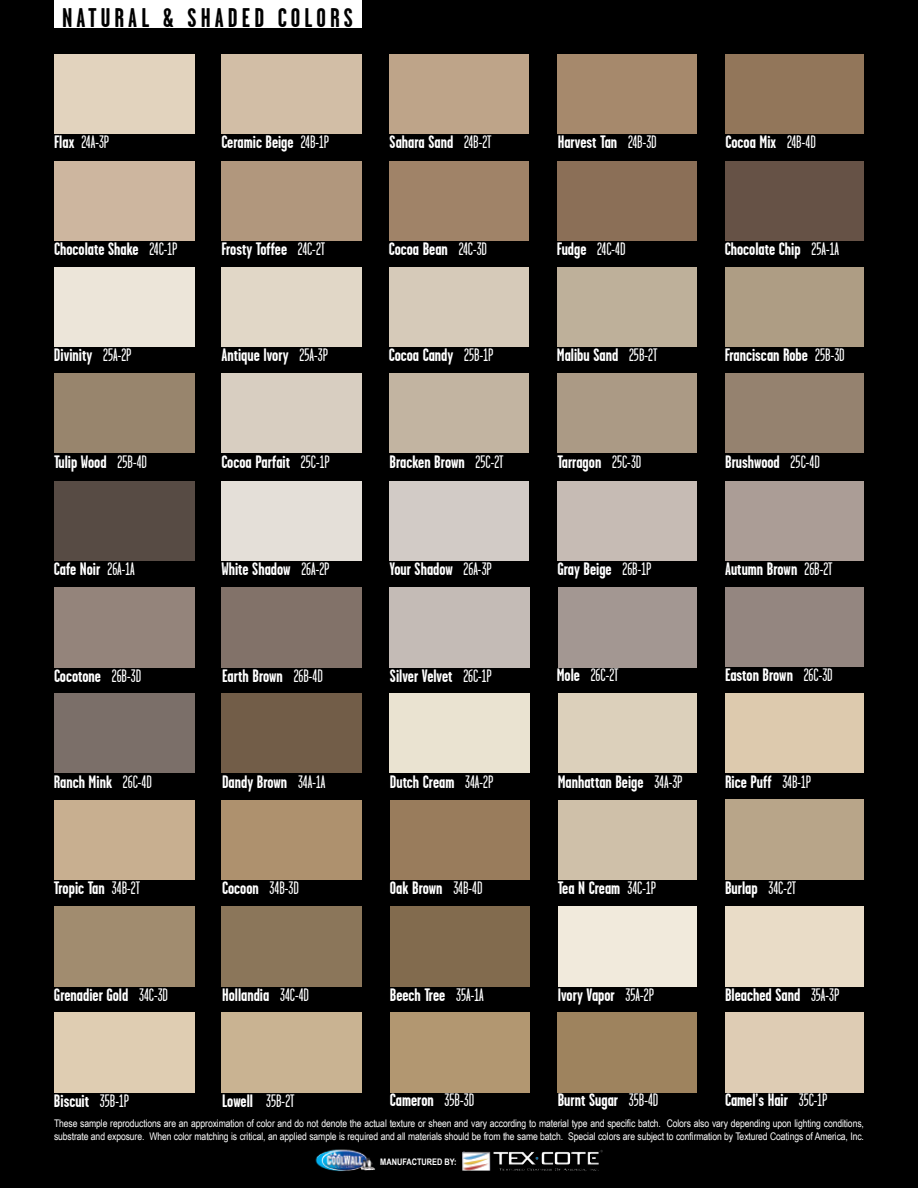
<style>
.page{position:relative;width:918px;height:1188px;background:#000}
.page>*{position:absolute;margin:0;border:0;box-sizing:border-box;transform-origin:0 0}
.t1{font:700 27px "Garage Gothic";letter-spacing:.15em;color:#000}
.t2{font:700 18px "Garage Gothic";color:#fff}
.t3{font:18px "Garage Gothic";color:#fff}
.t4{font:10.5px/12.6px "Arial Narrow";letter-spacing:-.01em;color:#fff}
.t5{font:700 9px "Arial Narrow";color:#fff}
.s1{font-weight:700}
.s2{font-weight:400}
</style>
<div class="page">
<img style="left:315px;top:1149px;width:60px;height:23px">
<img style="left:462px;top:1150px;width:141px;height:21px">
<div style="left:54px;top:0;width:308px;height:27px;background:#fff"></div>
<div style="left:221px;top:54px;width:141px;height:80px;background:#d2bea6"></div>
<div style="left:221px;top:161px;width:141px;height:80px;background:#b1977d"></div>
<div style="left:221px;top:267px;width:141px;height:80px;background:#e1d7c7"></div>
<div style="left:221px;top:373px;width:141px;height:80px;background:#d8cec1"></div>
<div style="left:54px;top:481px;width:140px;height:79px;background:#574b44"></div>
<div style="left:725px;top:481px;width:139px;height:79px;background:#ab9d96"></div>
<div style="left:725px;top:587px;width:139px;height:80px;background:#948680"></div>
<div style="left:725px;top:693px;width:139px;height:80px;background:#ddcaae"></div>
<div style="left:725px;top:800px;width:139px;height:80px;background:#b8a589"></div>
<div style="left:558px;top:906px;width:139px;height:80px;background:#f1eadc"></div>
<div style="left:390px;top:54px;width:139px;height:80px;background:#bea489"></div>
<div style="left:390px;top:161px;width:139px;height:80px;background:#a08368"></div>
<div style="left:390px;top:267px;width:139px;height:80px;background:#d6cab9"></div>
<div style="left:390px;top:373px;width:139px;height:80px;background:#c2b4a1"></div>
<div style="left:221px;top:481px;width:141px;height:79px;background:#e4dfd8"></div>
<div style="left:54px;top:587px;width:140px;height:80px;background:#94847b"></div>
<div style="left:54px;top:693px;width:140px;height:80px;background:#7b6f69"></div>
<div style="left:54px;top:800px;width:140px;height:80px;background:#c8af90"></div>
<div style="left:54px;top:906px;width:140px;height:80px;background:#a18c6f"></div>
<div style="left:725px;top:906px;width:139px;height:80px;background:#e9dcc7"></div>
<div style="left:557px;top:54px;width:140px;height:80px;background:#a6896c"></div>
<div style="left:557px;top:161px;width:140px;height:80px;background:#8b6f57"></div>
<div style="left:557px;top:267px;width:140px;height:80px;background:#beb09a"></div>
<div style="left:390px;top:481px;width:139px;height:79px;background:#d2cbc6"></div>
<div style="left:221px;top:587px;width:141px;height:80px;background:#827269"></div>
<div style="left:221px;top:693px;width:141px;height:80px;background:#725d48"></div>
<div style="left:221px;top:800px;width:141px;height:80px;background:#ae916e"></div>
<div style="left:221px;top:906px;width:141px;height:80px;background:#8b765a"></div>
<div style="left:54px;top:1012px;width:140px;height:80px;background:#dfcdb2"></div>
<div style="left:725px;top:54px;width:139px;height:80px;background:#92765a"></div>
<div style="left:725px;top:161px;width:139px;height:80px;background:#665246"></div>
<div style="left:725px;top:267px;width:139px;height:80px;background:#ae9d84"></div>
<div style="left:557px;top:373px;width:140px;height:80px;background:#ab9a85"></div>
<div style="left:557px;top:481px;width:140px;height:79px;background:#c6bbb4"></div>
<div style="left:390px;top:587px;width:140px;height:80px;background:#c4bbb6"></div>
<div style="left:390px;top:693px;width:140px;height:80px;background:#eae3d1"></div>
<div style="left:390px;top:800px;width:140px;height:80px;background:#997c5c"></div>
<div style="left:390px;top:906px;width:140px;height:80px;background:#826b4e"></div>
<div style="left:221px;top:1012px;width:141px;height:80px;background:#c9b392"></div>
<div style="left:54px;top:161px;width:140px;height:80px;background:#cdb69f"></div>
<div style="left:54px;top:267px;width:140px;height:80px;background:#ece5d9"></div>
<div style="left:54px;top:373px;width:140px;height:80px;background:#98856d"></div>
<div style="left:725px;top:373px;width:139px;height:80px;background:#95826f"></div>
<div style="left:558px;top:587px;width:139px;height:80px;background:#a39792"></div>
<div style="left:558px;top:693px;width:139px;height:80px;background:#dcd0bb"></div>
<div style="left:558px;top:800px;width:139px;height:80px;background:#cfc0a9"></div>
<div style="left:390px;top:1012px;width:140px;height:80px;background:#b29771"></div>
<div style="left:725px;top:1012px;width:139px;height:80px;background:#deccb4"></div>
<div style="left:557px;top:1012px;width:140px;height:80px;background:#9e835e"></div>
<div style="left:54px;top:54px;width:140px;height:80px;background:#e2d3be"></div>
<h1 class="t1" style="left:62px;top:4px;width:293px">NATURAL &amp; SHADED COLORS</h1>
<p class="t3" style="left:54px;top:133px;width:57px"><span class="s1">Flax</span> 24A-3P</p>
<p class="t2" style="left:221px;top:132px;width:109px">Ceramic Beige <span class="s2">24B-1P</span></p>
<p class="t2" style="left:390px;top:132px;width:103px">Sahara Sand <span class="s2">24B-2T</span></p>
<p class="t2" style="left:558px;top:132px;width:101px">Harvest Tan <span class="s2">24B-3D</span></p>
<p class="t2" style="left:726px;top:132px;width:92px">Cocoa Mix <span class="s2">24B-4D</span></p>
<p class="t2" style="left:54px;top:239px;width:125px">Chocolate Shake <span class="s2">24C-1P</span></p>
<p class="t2" style="left:54px;top:346px;width:79px">Divinity <span class="s2">25A-2P</span></p>
<p class="t2" style="left:221px;top:240px;width:105px">Frosty Toffee <span class="s2">24C-2T</span></p>
<p class="t2" style="left:389px;top:240px;width:100px">Cocoa Bean <span class="s2">24C-3D</span></p>
<p class="t3" style="left:557px;top:240px;width:70px"><span class="s1">Fudge</span> 24C-4D</p>
<p class="t2" style="left:725px;top:240px;width:116px">Chocolate Chip <span class="s2">25A-1A</span></p>
<p class="t2" style="left:221px;top:346px;width:108px">Antique Ivory <span class="s2">25A-3P</span></p>
<p class="t2" style="left:389px;top:346px;width:106px">Cocoa Candy <span class="s2">25B-1P</span></p>
<p class="t2" style="left:557px;top:346px;width:102px">Malibu Sand <span class="s2">25B-2T</span></p>
<p class="t2" style="left:725px;top:346px;width:122px">Franciscan Robe <span class="s2">25B-3D</span></p>
<p class="t2" style="left:54px;top:452px;width:95px">Tulip Wood <span class="s2">25B-4D</span></p>
<p class="t2" style="left:221px;top:452px;width:110px">Cocoa Parfait <span class="s2">25C-1P</span></p>
<p class="t2" style="left:390px;top:452px;width:115px">Bracken Brown <span class="s2">25C-2T</span></p>
<p class="t2" style="left:557px;top:452px;width:86px">Tarragon <span class="s2">25C-3D</span></p>
<p class="t2" style="left:725px;top:452px;width:96px">Brushwood <span class="s2">25C-4D</span></p>
<p class="t2" style="left:54px;top:559px;width:82px">Cafe Noir <span class="s2">26A-1A</span></p>
<p class="t2" style="left:221px;top:559px;width:110px">White Shadow <span class="s2">26A-2P</span></p>
<p class="t2" style="left:390px;top:559px;width:104px">Your Shadow <span class="s2">26A-3P</span></p>
<p class="t2" style="left:557px;top:559px;width:96px">Gray Beige <span class="s2">26B-1P</span></p>
<p class="t2" style="left:725px;top:560px;width:109px">Autumn Brown <span class="s2">26B-2T</span></p>
<p class="t2" style="left:54px;top:666px;width:89px">Cocotone <span class="s2">26B-3D</span></p>
<p class="t2" style="left:222px;top:666px;width:102px">Earth Brown <span class="s2">26B-4D</span></p>
<p class="t2" style="left:390px;top:666px;width:104px">Silver Velvet <span class="s2">26C-1P</span></p>
<p class="t3" style="left:557px;top:666px;width:63px"><span class="s1">Mole</span> 26C-2T</p>
<p class="t2" style="left:725px;top:666px;width:109px">Easton Brown <span class="s2">26C-3D</span></p>
<p class="t2" style="left:54px;top:772px;width:99px">Ranch Mink <span class="s2">26C-4D</span></p>
<p class="t2" style="left:222px;top:772px;width:105px">Dandy Brown <span class="s2">34A-1A</span></p>
<p class="t2" style="left:390px;top:772px;width:105px">Dutch Cream <span class="s2">34A-2P</span></p>
<p class="t2" style="left:558px;top:772px;width:126px">Manhattan Beige <span class="s2">34A-3P</span></p>
<p class="t2" style="left:725px;top:772px;width:88px">Rice Puff <span class="s2">34B-1P</span></p>
<p class="t2" style="left:54px;top:878px;width:88px">Tropic Tan <span class="s2">34B-2T</span></p>
<p class="t2" style="left:222px;top:878px;width:78px">Cocoon <span class="s2">34B-3D</span></p>
<p class="t2" style="left:390px;top:878px;width:94px">Oak Brown <span class="s2">34B-4D</span></p>
<p class="t2" style="left:558px;top:878px;width:100px">Tea N Cream <span class="s2">34C-1P</span></p>
<p class="t2" style="left:725px;top:879px;width:73px">Burlap <span class="s2">34C-2T</span></p>
<p class="t2" style="left:54px;top:985px;width:116px">Grenadier Gold <span class="s2">34C-3D</span></p>
<p class="t2" style="left:222px;top:985px;width:88px">Hollandia <span class="s2">34C-4D</span></p>
<p class="t2" style="left:390px;top:985px;width:95px">Beech Tree <span class="s2">35A-1A</span></p>
<p class="t2" style="left:558px;top:985px;width:98px">Ivory Vapor <span class="s2">35A-2P</span></p>
<p class="t2" style="left:725px;top:985px;width:116px">Bleached Sand <span class="s2">35A-3P</span></p>
<p class="t2" style="left:54px;top:1091px;width:77px">Biscuit <span class="s2">35B-1P</span></p>
<p class="t2" style="left:222px;top:1091px;width:74px">Lowell <span class="s2">35B-2T</span></p>
<p class="t2" style="left:390px;top:1091px;width:86px">Cameron <span class="s2">35B-3D</span></p>
<p class="t2" style="left:558px;top:1091px;width:102px">Burnt Sugar <span class="s2">35B-4D</span></p>
<p class="t2" style="left:725px;top:1091px;width:104px">Camel’s Hair <span class="s2">35C-1P</span></p>
<p class="t4" style="left:54px;top:1117px;width:811px">These sample reproductions are an approximation of color and do not denote the actual texture or sheen and vary according to material type and specific batch. Colors also vary depending upon lighting conditions, substrate and exposure. When color matching is critical, an applied sample is required and all materials should be from the same batch. Special colors are subject to confirmation by Textured Coatings of America, Inc.</p>
<p class="t5" style="left:380px;top:1157px;width:78px">MANUFACTURED BY:</p>
</div>
